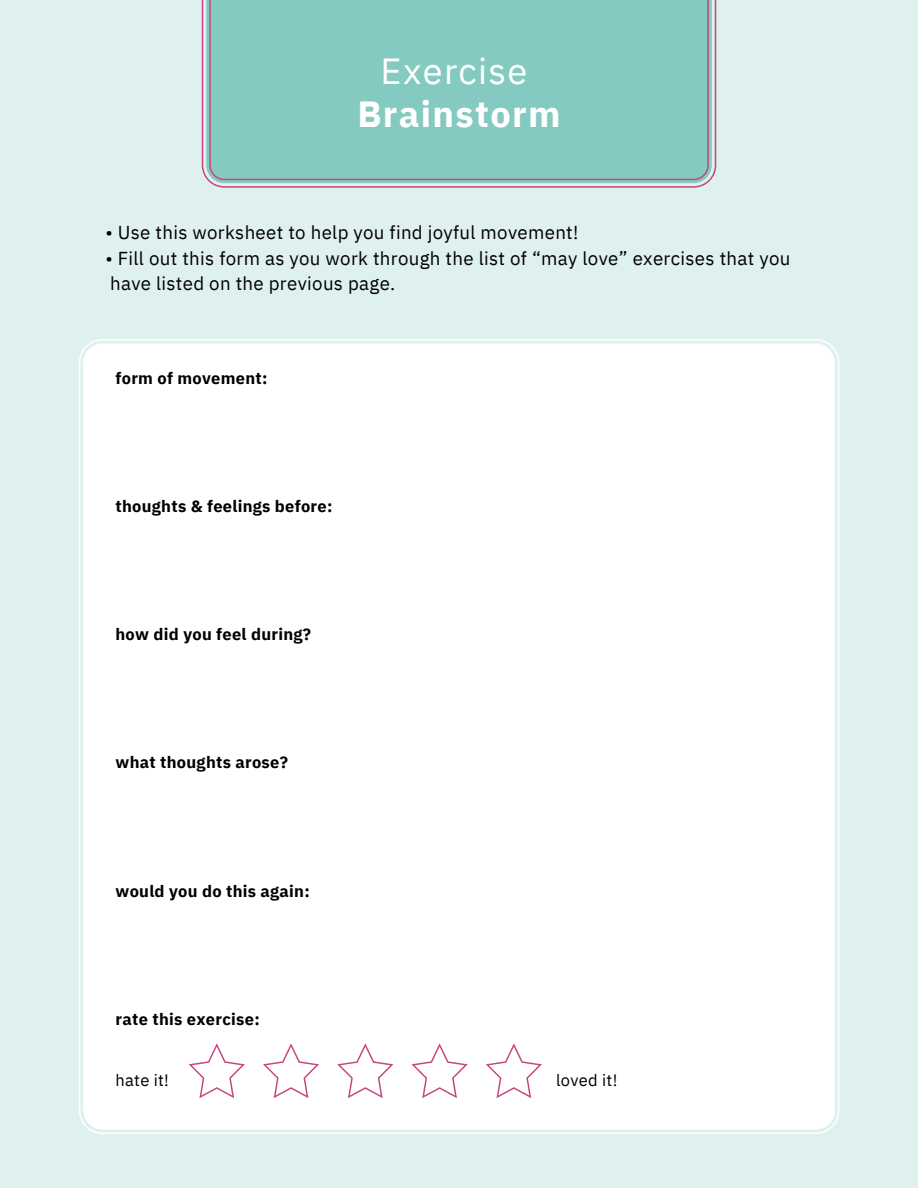
<style>
.page{position:relative;width:918px;height:1188px;background:#def1ee}
.page>*{position:absolute;margin:0;border:0;box-sizing:border-box;transform-origin:0 0}
.t1{font:700 36.3px "IBM Plex Sans";letter-spacing:.035em;color:#fff}
.t2{font:36.3px "IBM Plex Sans";letter-spacing:.035em;color:#fff}
.t3{font:18.75px "IBM Plex Sans";letter-spacing:.015em;color:#000}
.t4{font:700 16.5px "IBM Plex Sans";letter-spacing:.015em;color:#000}
.t5{font:16.5px "IBM Plex Sans";letter-spacing:.015em;color:#000}
</style>
<div class="page">
<div style="left:202px;top:0;width:514px;height:188px;background:#85cac1"></div>
<div style="left:79px;top:339px;width:760px;height:795px;background:#fff"></div>
<svg style="left:189px;top:1043px;width:353px;height:55px;background:#faf1f5"></svg>
<p class="t2" style="left:381px;top:47px;width:148px">Exercise</p>
<p class="t1" style="left:357px;top:90px;width:205px">Brainstorm</p>
<p class="t3" style="left:105px;top:220px;width:475px">• Use this worksheet to help you find joyful movement!</p>
<p class="t3" style="left:105px;top:246px;width:687px">• Fill out this form as you work through the list of “may love” exercises that you</p>
<p class="t3" style="left:110px;top:270px;width:287px">have listed on the previous page.</p>
<p class="t4" style="left:116px;top:367px;width:153px">form of movement:</p>
<p class="t4" style="left:116px;top:495px;width:219px">thoughts &amp; feelings before:</p>
<p class="t4" style="left:116px;top:623px;width:197px">how did you feel during?</p>
<p class="t4" style="left:116px;top:752px;width:174px">what thoughts arose?</p>
<p class="t4" style="left:116px;top:880px;width:196px">would you do this again:</p>
<p class="t4" style="left:116px;top:1008px;width:146px">rate this exercise:</p>
<p class="t5" style="left:116px;top:1069px;width:55px">hate it!</p>
<p class="t5" style="left:556px;top:1069px;width:63px">loved it!</p>
</div>
